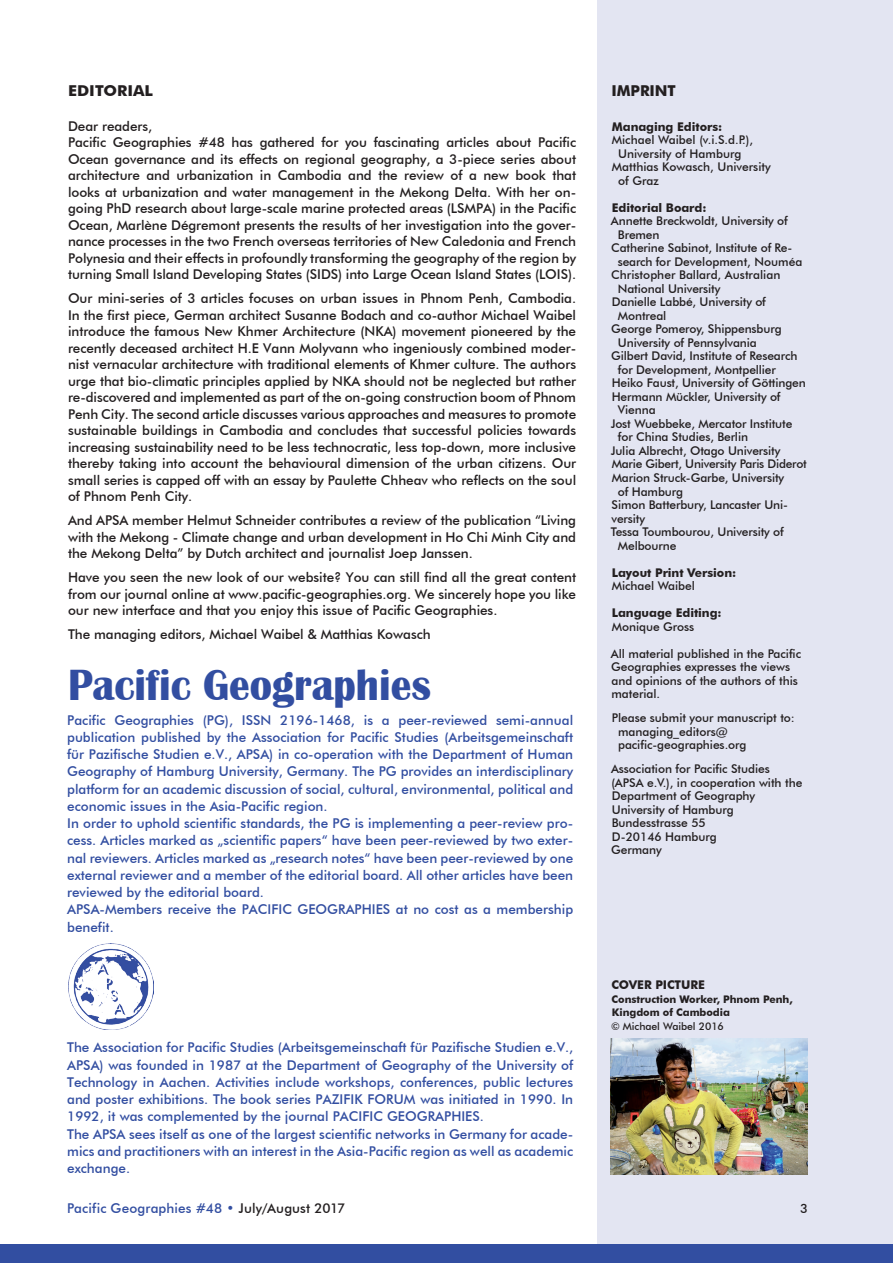
<style>
.page{position:relative;width:893px;height:1263px;background:#fff}
.page>*{position:absolute;margin:0;border:0;box-sizing:border-box;transform-origin:0 0}
.t1{font:700 45px "Britannic";color:#324ea1;scale:.92 1}
.t2{font:700 15px "Futura BT";color:#231f20;scale:1.06 1}
.t3{font:700 15px "Futura BT";color:#231f20}
.t4{font:500 13.5px/16.5px "Futura BT";letter-spacing:-.005em;color:#231f20;text-align:justify}
.t5{font:500 13.5px/17.2px "Futura BT";color:#324ea1}
.t6{font:500 12.75px "Futura BT";color:#231f20}
.t7{font:500 12px/13.5px "Futura BT";letter-spacing:-.01em;color:#231f20}
.t8{font:700 12px "Futura BT";letter-spacing:-.005em;color:#231f20}
.t9{font:700 10.5px/13.5px "Futura BT";letter-spacing:-.005em;color:#231f20}
.t10{font:500 10.5px "Futura BT";letter-spacing:-.005em;color:#231f20}
.s1{color:#231f20}
</style>
<div class="page">
<div style="left:597px;top:0;width:296px;height:1263px;background:#e3e5f2"></div>
<div style="left:0;top:1244px;width:893px;height:19px;background:#324ea1"></div>
<img style="left:611px;top:1038px;width:197px;height:136px">
<img style="left:68px;top:943px;width:86px;height:86px">
<p class="t2" style="left:68px;top:82px;width:82px">EDITORIAL</p>
<p class="t4" style="left:68px;top:118px;width:510px;text-align:left">Dear readers,<br>Pacific Geographies #48 has gathered for you fascinating articles about Pacific Ocean governance and its effects on regional geography, a 3-piece series about architecture and urbanization in Cambodia and the review of a new book that looks at urbanization and water management in the Mekong Delta. With her on&shy;going PhD research about large-scale marine protected areas (LSMPA) in the Pacific Ocean, Marlène Dégremont presents the results of her investigation into the gover&shy;nance processes in the two French overseas territories of New Caledonia and French Polynesia and their effects in profoundly transforming the geography of the region by turning Small Island Developing States (SIDS) into Large Ocean Island States (LOIS).</p>
<p class="t4" style="left:68px;top:290px;width:510px">Our mini-series of 3 articles focuses on urban issues in Phnom Penh, Cambodia.<br>In the first piece, German architect Susanne Bodach and co-author Michael Waibel introduce the famous New Khmer Architecture (NKA) movement pioneered by the recently deceased architect H.E Vann Molyvann who ingeniously combined moder&shy;nist vernacular architecture with traditional elements of Khmer culture. The authors urge that bio-climatic principles applied by NKA should not be neglected but rather re-discovered and implemented as part of the on-going construction boom of Phnom Penh City. The second article discusses various approaches and measures to promote sustainable buildings in Cambodia and concludes that successful policies towards increasing sustainability need to be less technocratic, less top-down, more inclusive thereby taking into account the behavioural dimension of the urban citizens. Our small series is capped off with an essay by Paulette Chheav who reflects on the soul of Phnom Penh City.</p>
<p class="t4" style="left:68px;top:512px;width:510px">And APSA member Helmut Schneider contributes a review of the publication “Living with the Mekong - Climate change and urban development in Ho Chi Minh City and the Mekong Delta” by Dutch architect and journalist Joep Janssen.</p>
<p class="t4" style="left:68px;top:569px;width:510px">Have you seen the new look of our website? You can still find all the great content from our journal online at www.pacific-geographies.org. We sincerely hope you like our new interface and that you enjoy this issue of Pacific Geographies.</p>
<p class="t4" style="left:68px;top:626px;width:364px">The managing editors, Michael Waibel &amp; Matthias Kowasch</p>
<h1 class="t1" style="left:68px;top:659px;width:396px">Pacific Geographies</h1>
<p class="t5" style="left:67px;top:711px;width:508px">Pacific Geographies (PG), ISSN 2196-1468, is a peer-reviewed semi-annual publication published by the Association for Pacific Studies (Arbeitsgemeinschaft für Pazifische Studien e.V., APSA) in co-operation with the Department of Human Geography of Hamburg University, Germany. The PG provides an interdisciplinary platform for an academic discussion of social, cultural, environmental, political and economic issues in the Asia-Pacific region.<br>In order to uphold scientific standards, the PG is implementing a peer-review pro&shy;cess. Articles marked as „scientific papers“ have been peer-reviewed by two exter&shy;nal reviewers. Articles marked as „research notes“ have been peer-reviewed by one external reviewer and a member of the editorial board. All other articles have been reviewed by the editorial board.<br>APSA-Members receive the PACIFIC GEOGRAPHIES at no cost as a membership benefit.</p>
<p class="t5" style="left:67px;top:1039px;width:507px">The Association for Pacific Studies (Arbeitsgemeinschaft für Pazifische Studien e.V., APSA) was founded in 1987 at the Department of Geography of the University of Technology in Aachen. Activities include workshops, conferences, public lectures and poster exhibitions. The book series PAZIFIK FORUM was initiated in 1990. In 1992, it was complemented by the journal PACIFIC GEOGRAPHIES.<br>The APSA sees itself as one of the largest scientific networks in Germany for acade&shy;mics and practitioners with an interest in the Asia-Pacific region as well as academic exchange.</p>
<p class="t3" style="left:611px;top:82px;width:66px">IMPRINT</p>
<p class="t8" style="left:612px;top:119px;width:112px">Managing Editors:</p>
<p class="t7" style="left:612px;top:133px;width:143px">Michael Waibel (v.i.S.d.P.),</p>
<p class="t7" style="left:618px;top:147px;width:125px">University of Hamburg</p>
<p class="t7" style="left:612px;top:160px;width:161px">Matthias Kowasch, University</p>
<p class="t7" style="left:618px;top:174px;width:42px">of Graz</p>
<p class="t8" style="left:612px;top:200px;width:96px">Editorial Board:</p>
<p class="t7" style="left:611px;top:214px;width:178px">Annette Breckwoldt, University of</p>
<p class="t7" style="left:618px;top:228px;width:43px">Bremen</p>
<p class="t7" style="left:611px;top:241px;width:183px">Catherine Sabinot, Institute of Re-</p>
<p class="t7" style="left:618px;top:255px;width:186px">search for Development, Nouméa</p>
<p class="t7" style="left:611px;top:268px;width:171px">Christopher Ballard, Australian</p>
<p class="t7" style="left:618px;top:282px;width:104px">National University</p>
<p class="t7" style="left:612px;top:295px;width:156px">Danielle Labbé, University of</p>
<p class="t7" style="left:618px;top:309px;width:50px">Montreal</p>
<p class="t7" style="left:611px;top:322px;width:172px">George Pomeroy, Shippensburg</p>
<p class="t7" style="left:618px;top:336px;width:140px">University of Pennsylvania</p>
<p class="t7" style="left:611px;top:349px;width:188px">Gilbert David, Institute of Research</p>
<p class="t7" style="left:618px;top:363px;width:159px">for Development, Montpellier</p>
<p class="t7" style="left:612px;top:376px;width:196px">Heiko Faust, University of Göttingen</p>
<p class="t7" style="left:612px;top:390px;width:170px">Hermann Mückler, University of</p>
<p class="t7" style="left:618px;top:403px;width:39px">Vienna</p>
<p class="t7" style="left:611px;top:417px;width:183px">Jost Wuebbeke, Mercator Institute</p>
<p class="t7" style="left:618px;top:430px;width:132px">for China Studies, Berlin</p>
<p class="t7" style="left:611px;top:444px;width:171px">Julia Albrecht, Otago University</p>
<p class="t7" style="left:612px;top:457px;width:197px">Marie Gibert, University Paris Diderot</p>
<p class="t7" style="left:612px;top:471px;width:174px">Marion Struck-Garbe, University</p>
<p class="t7" style="left:618px;top:484px;width:67px">of Hamburg</p>
<p class="t7" style="left:612px;top:498px;width:178px">Simon Batterbury, Lancaster Uni-</p>
<p class="t7" style="left:611px;top:511px;width:35px">versity</p>
<p class="t7" style="left:611px;top:525px;width:174px">Tessa Toumbourou, University of</p>
<p class="t7" style="left:618px;top:538px;width:60px">Melbourne</p>
<p class="t8" style="left:612px;top:565px;width:126px">Layout Print Version:</p>
<p class="t7" style="left:612px;top:579px;width:85px">Michael Waibel</p>
<p class="t8" style="left:612px;top:605px;width:111px">Language Editing:</p>
<p class="t7" style="left:612px;top:619px;width:84px">Monique Gross</p>
<p class="t7" style="left:611px;top:646px;width:192px">All material published in the Pacific<br>Geographies expresses the views and opinions of the authors of this material.</p>
<p class="t7" style="left:618px;top:711px;width:178px;text-indent:-6px">Please submit your manuscript to: managing_editors@ pacific-geographies.org</p>
<p class="t7" style="left:611px;top:762px;width:193px">Association for Pacific Studies (APSA e.V.), in cooperation with the<br>Department of Geography<br>University of Hamburg<br>Bundesstrasse 55<br>D-20146 Hamburg<br>Germany</p>
<p class="t8" style="left:611px;top:977px;width:95px">COVER PICTURE</p>
<p class="t9" style="left:612px;top:992px;width:183px">Construction Worker, Phnom Penh,<br>Kingdom of Cambodia</p>
<p class="t10" style="left:611px;top:1019px;width:114px">© Michael Waibel 2016</p>
<p class="t5" style="left:67px;top:1200px;width:280px">Pacific Geographies #48 • <span class="s1">July/August 2017</span></p>
<p class="t6" style="left:800px;top:1200px;width:9px">3</p>
</div>
